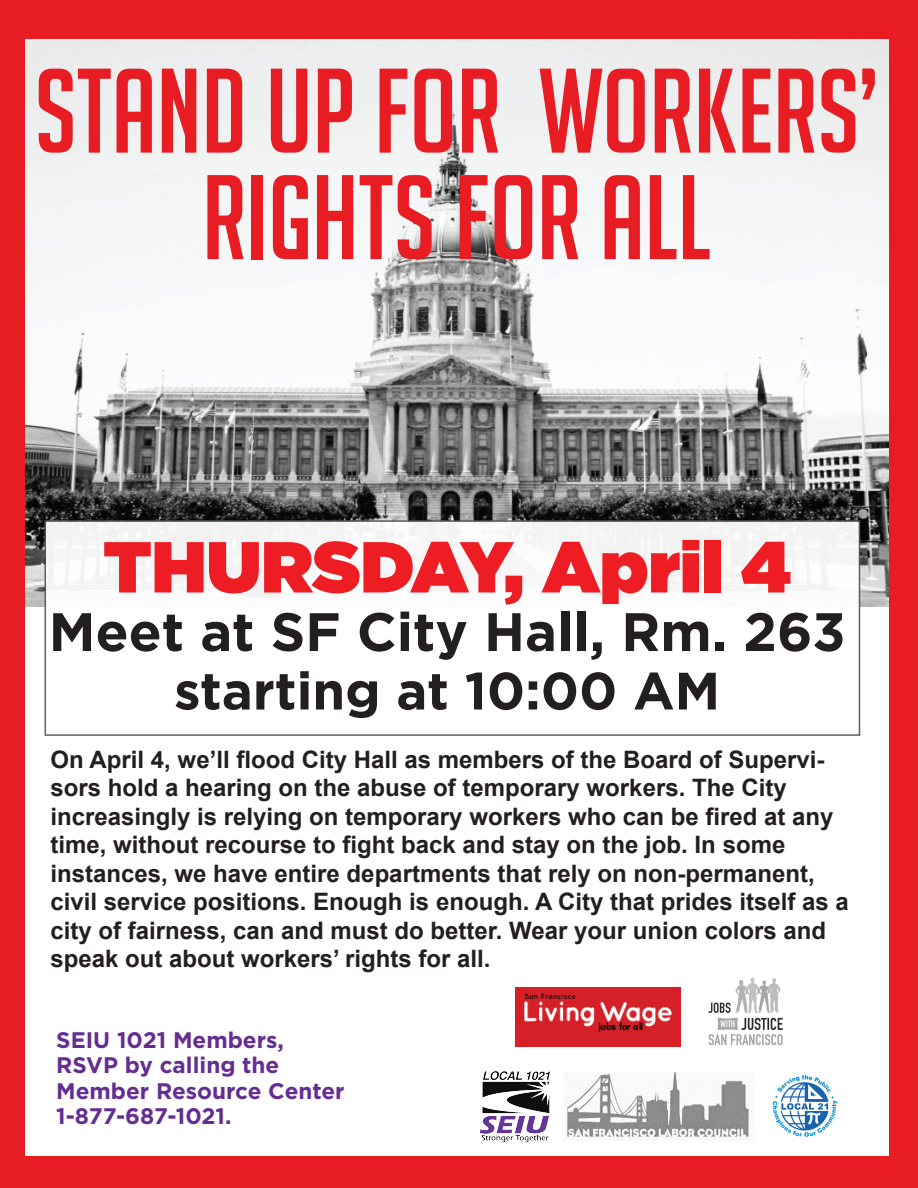
<style>
.page{position:relative;width:918px;height:1188px;background:#fff}
.page>*{position:absolute;margin:0;border:0;box-sizing:border-box;transform-origin:0 0}
.t1{font:117px/106.5px "Big Noodle Titling";color:#e81d24;text-align:center}
.t2{font:900 72px "Gotham HTF";color:#ee1d23}
.t3{font:700 54px "Gotham HTF";color:#231f20}
.t4{font:700 52.5px "Gotham HTF";color:#231f20}
.t5{font:700 24px/28.5px "Arial";color:#231f20}
.t6{font:700 22.5px/25.5px "Gotham HTF";color:#652d91}
</style>
<div class="page">
<img style="left:25px;top:39px;width:863px;height:567px">
<div style="left:45px;top:520px;width:815px;height:216px;background:#fff;border:2px solid #57585a"></div>
<img style="left:480px;top:1071px;width:70px;height:72px">
<img style="left:772px;top:1075px;width:66px;height:62px">
<div style="left:0;top:0;width:24px;height:1188px;background:#e81d24"></div>
<div style="left:889px;top:0;width:29px;height:1188px;background:#e81d24"></div>
<div style="left:0;top:0;width:918px;height:39px;background:#e81d24"></div>
<div style="left:0;top:1157px;width:918px;height:31px;background:#e81d24"></div>
<img style="left:565px;top:1072px;width:184px;height:66px">
<img style="left:708px;top:977px;width:75px;height:69px">
<img style="left:515px;top:988px;width:165px;height:58px">
<h1 class="t1" style="left:35px;top:58px;width:845px">STAND UP for WORKERS’<br>RIGHTS FOR ALL</h1>
<h2 class="t2" style="left:103px;top:525px;width:689px">THURSDAY, April 4</h2>
<h3 class="t3" style="left:49px;top:601px;width:798px">Meet at SF City Hall, Rm. 263</h3>
<h3 class="t4" style="left:174px;top:661px;width:547px">starting at 10:00 AM</h3>
<p class="t5" style="left:51px;top:746px;width:800px">On April 4, we’ll flood City Hall as members of the Board of Supervi&shy;sors hold a hearing on the abuse of temporary workers. The City increasingly is relying on temporary workers who can be fired at any time, without recourse to fight back and stay on the job. In some instances, we have entire departments that rely on non-permanent, civil service positions. Enough is enough. A City that prides itself as a city of fairness, can and must do better. Wear your union colors and speak out about workers’ rights for all.</p>
<p class="t6" style="left:56px;top:1027px;width:290px">SEIU 1021 Members,<br>RSVP by calling the<br>Member Resource Center<br>1-877-687-1021.</p>
</div>
